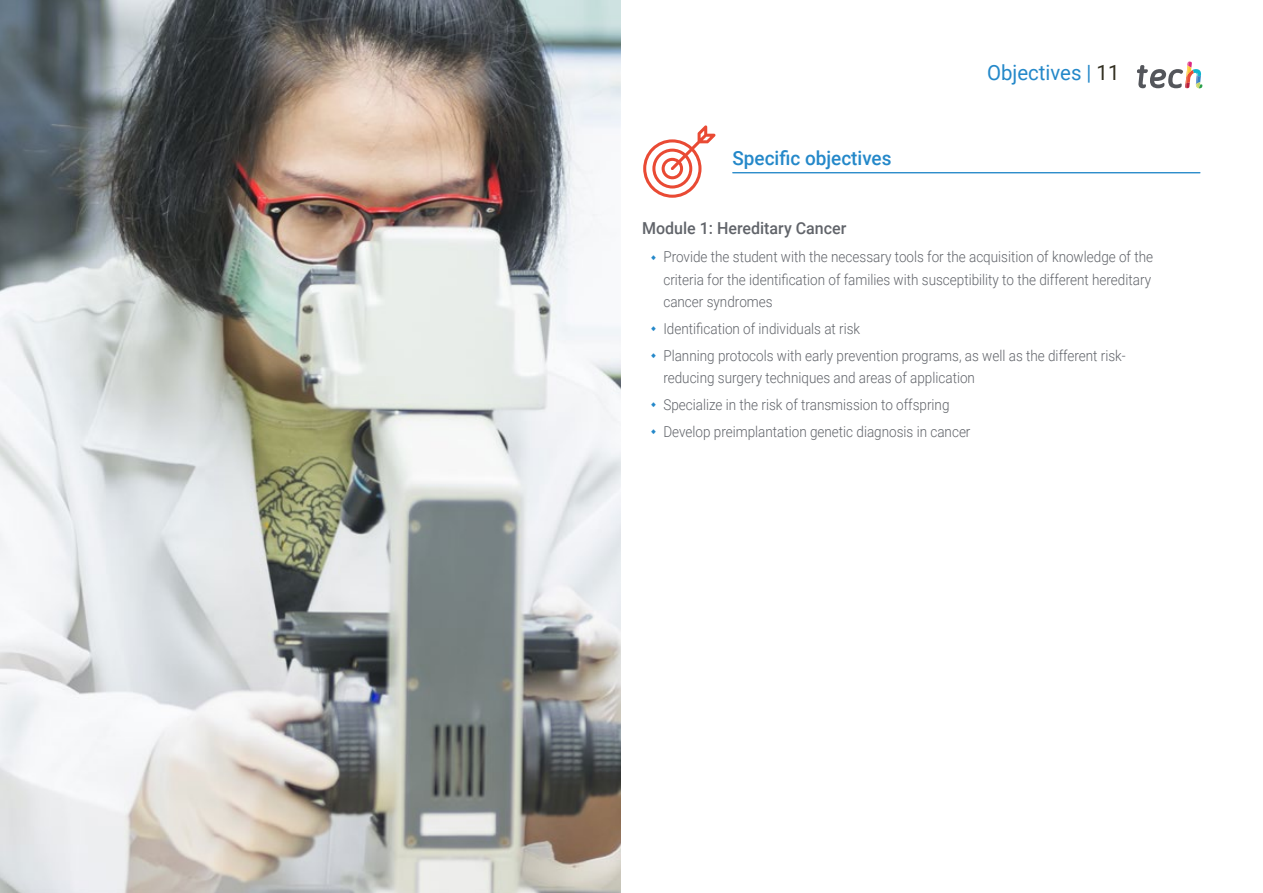
<style>
.page{position:relative;width:1263px;height:893px;background:#fff}
.page>*{position:absolute;margin:0;border:0;box-sizing:border-box;transform-origin:0 0}
.t1{font:21px "Roboto";color:#2488c9}
.t2{font:500 19.5px "Roboto";color:#2488c9}
.t3{font:500 16.5px "Roboto";color:#61646a}
.t4{font:300 15px/26.7px "Roboto";color:#61646a;scale:.9 1}
.s1{color:#312e20}
</style>
<div class="page">
<svg style="left:643px;top:125px;width:73px;height:73px"></svg>
<hr style="left:732px;top:172px;width:468px;height:1px;background:#2488c9">
<img style="left:0;top:0;width:621px;height:893px">
<svg style="left:1137px;top:62px;width:65px;height:27px"></svg>
<h2 class="t2" style="left:732px;top:144px;width:161px">Specific objectives</h2>
<h1 class="t1" style="left:987px;top:57px;width:134px">Objectives | <span class="s1">11</span></h1>
<p class="t3" style="left:642px;top:216px;width:206px">Module 1: Hereditary Cancer</p>
<p class="t4" style="left:663px;top:245px;width:546px;line-height:22.5px">Provide the student with the necessary tools for the acquisition of knowledge of the criteria for the identification of families with susceptibility to the different hereditary cancer syndromes</p>
<p class="t4" style="left:663px;top:315px;width:515px">Identification of individuals at risk<br>Planning protocols with early prevention programs, as well as the different risk-</p>
<p class="t4" style="left:663px;top:364px;width:348px">reducing surgery techniques and areas of application<br>Specialize in the risk of transmission to offspring<br>Develop preimplantation genetic diagnosis in cancer</p>
</div>
